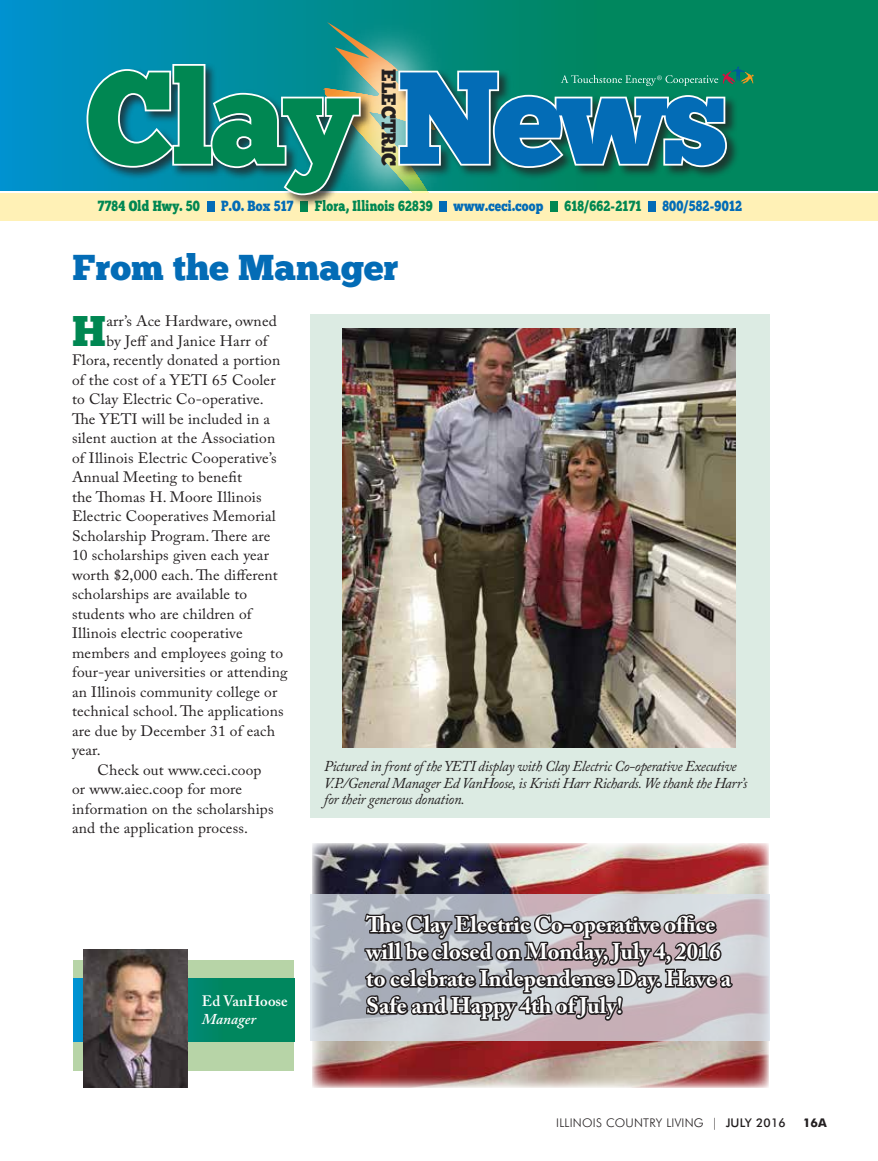
<style>
.page{position:relative;width:878px;height:1161px;background:#fff}
.page>*{position:absolute;margin:0;border:0;box-sizing:border-box;transform-origin:0 0}
.t1{font:130.65px "Chunk Five";letter-spacing:-.025em;color:#008752}
.t2{font:42.9px "Chunk Five";color:#008752}
.t3{font:36px "Chunk Five";color:#036cb6}
.t4{font:700 22.5px/27px "Adobe Caslon Pro";color:#fff}
.t5{font:19.95px "Chunk Five";color:#231f20;scale:.95 1}
.t6{font:15px "Adobe Caslon Pro";letter-spacing:.01em;color:#231f20}
.t7{font:italic 15px/16.5px "Adobe Caslon Pro";letter-spacing:-.02em;color:#231f20;scale:.96 1}
.t8{font:600 15px "Adobe Caslon Pro";color:#fff}
.t9{font:italic 600 15px "Adobe Caslon Pro";color:#fff}
.t10{font:14.7px "Chunk Five";letter-spacing:.02em;color:#008752;scale:.8 1}
.t11{font:14.7px "Chunk Five";letter-spacing:.02em;color:#036cb6;scale:.8 1}
.t12{font:300 12px "Futura BT";letter-spacing:.02em;color:#231f20}
.t13{font:700 12px "Futura BT";color:#231f20}
.s1{color:#036cb6}
.s2{font-weight:500}
</style>
<div class="page">
<div style="left:310px;top:315px;width:460px;height:503px;background:#dcebe3"></div>
<svg style="left:0;top:0;width:878px;height:191px;background:#008a86"></svg>
<div style="left:0;top:193px;width:878px;height:27px;background:#fff1b6"></div>
<svg style="left:85px;top:22px;width:668px;height:199px"></svg>
<div style="left:73px;top:960px;width:221px;height:110px;background:#b7d4a7"></div>
<svg style="left:73px;top:978px;width:221px;height:63px;background:#00876b"></svg>
<img style="left:84px;top:950px;width:104px;height:137px">
<img style="left:343px;top:328px;width:392px;height:420px">
<img style="left:312px;top:843px;width:456px;height:245px">
<svg style="left:310px;top:894px;width:460px;height:147px;background:#c0c0c8"></svg>
<img style="left:362px;top:641px;width:371px;height:443px">
<h1 class="t1" style="left:86px;top:40px;width:642px">Clay <span class="s1">News</span></h1>
<h3 class="t5" style="left:401px;top:69px;width:103px;rotate:90deg">ELECTRIC</h3>
<p class="t10" style="left:98px;top:197px;width:129px">7784 Old Hwy. 50</p>
<p class="t11" style="left:221px;top:197px;width:92px">P.O. Box 517</p>
<p class="t10" style="left:314px;top:197px;width:149px">Flora, Illinois 62839</p>
<p class="t11" style="left:453px;top:197px;width:114px">www.ceci.coop</p>
<p class="t10" style="left:564px;top:197px;width:98px">618/662-2171</p>
<p class="t11" style="left:662px;top:197px;width:101px">800/582-9012</p>
<h3 class="t3" style="left:72px;top:246px;width:327px">From the Manager</h3>
<h2 class="t2" style="left:72px;top:305px;width:35px">H</h2>
<p class="t6" style="left:106px;top:312px;width:172px">arr’s Ace Hardware, owned</p>
<p class="t6" style="left:106px;top:332px;width:163px">by Jeff and Janice Harr of</p>
<p class="t6" style="left:72px;top:351px;width:210px">Flora, recently donated a portion</p>
<p class="t6" style="left:72px;top:371px;width:205px">of the cost of a YETI 65 Cooler</p>
<p class="t6" style="left:72px;top:390px;width:193px">to Clay Electric Co-operative.</p>
<p class="t6" style="left:72px;top:410px;width:200px">The YETI will be included in a</p>
<p class="t6" style="left:72px;top:429px;width:205px">silent auction at the Association</p>
<p class="t6" style="left:72px;top:449px;width:206px">of Illinois Electric Cooperative’s</p>
<p class="t6" style="left:72px;top:468px;width:171px">Annual Meeting to benefit</p>
<p class="t6" style="left:72px;top:488px;width:191px">the Thomas H. Moore Illinois</p>
<p class="t6" style="left:72px;top:507px;width:205px">Electric Cooperatives Memorial</p>
<p class="t6" style="left:72px;top:527px;width:200px">Scholarship Program. There are</p>
<p class="t6" style="left:72px;top:546px;width:198px">10 scholarships given each year</p>
<p class="t6" style="left:72px;top:566px;width:207px">worth $2,000 each. The different</p>
<p class="t6" style="left:72px;top:585px;width:177px">scholarships are available to</p>
<p class="t6" style="left:72px;top:605px;width:181px">students who are children of</p>
<p class="t6" style="left:72px;top:624px;width:172px">Illinois electric cooperative</p>
<p class="t6" style="left:72px;top:644px;width:212px">members and employees going to</p>
<p class="t6" style="left:72px;top:663px;width:217px">four-year universities or attending</p>
<p class="t6" style="left:72px;top:683px;width:207px">an Illinois community college or</p>
<p class="t6" style="left:72px;top:702px;width:213px">technical school. The applications</p>
<p class="t6" style="left:72px;top:722px;width:205px">are due by December 31 of each</p>
<p class="t6" style="left:72px;top:741px;width:30px">year.</p>
<p class="t6" style="left:97px;top:761px;width:165px">Check out www.ceci.coop</p>
<p class="t6" style="left:72px;top:780px;width:171px">or www.aiec.coop for more</p>
<p class="t6" style="left:72px;top:800px;width:203px">information on the scholarships</p>
<p class="t6" style="left:72px;top:819px;width:177px">and the application process.</p>
<p class="t8" style="left:202px;top:992px;width:87px">Ed VanHoose</p>
<p class="t9" style="left:202px;top:1010px;width:56px">Manager</p>
<p class="t7" style="left:324px;top:758px;width:442px">Pictured in front of the YETI display with Clay Electric Co-operative Executive<br>V.P./General Manager Ed VanHoose, is Kristi Harr Richards. We thank the Harr’s for their generous donation.</p>
<h3 class="t4" style="left:366px;top:911px;width:366px">The Clay Electric Co-operative office will be closed on Monday, July 4, 2016 to celebrate Independence Day. Have a Safe and Happy 4th of July!</h3>
<p class="t12" style="left:556px;top:1116px;width:231px">ILLINOIS COUNTRY LIVING | <span class="s2">JULY 2016</span></p>
<p class="t13" style="left:803px;top:1116px;width:25px">16a</p>
</div>
